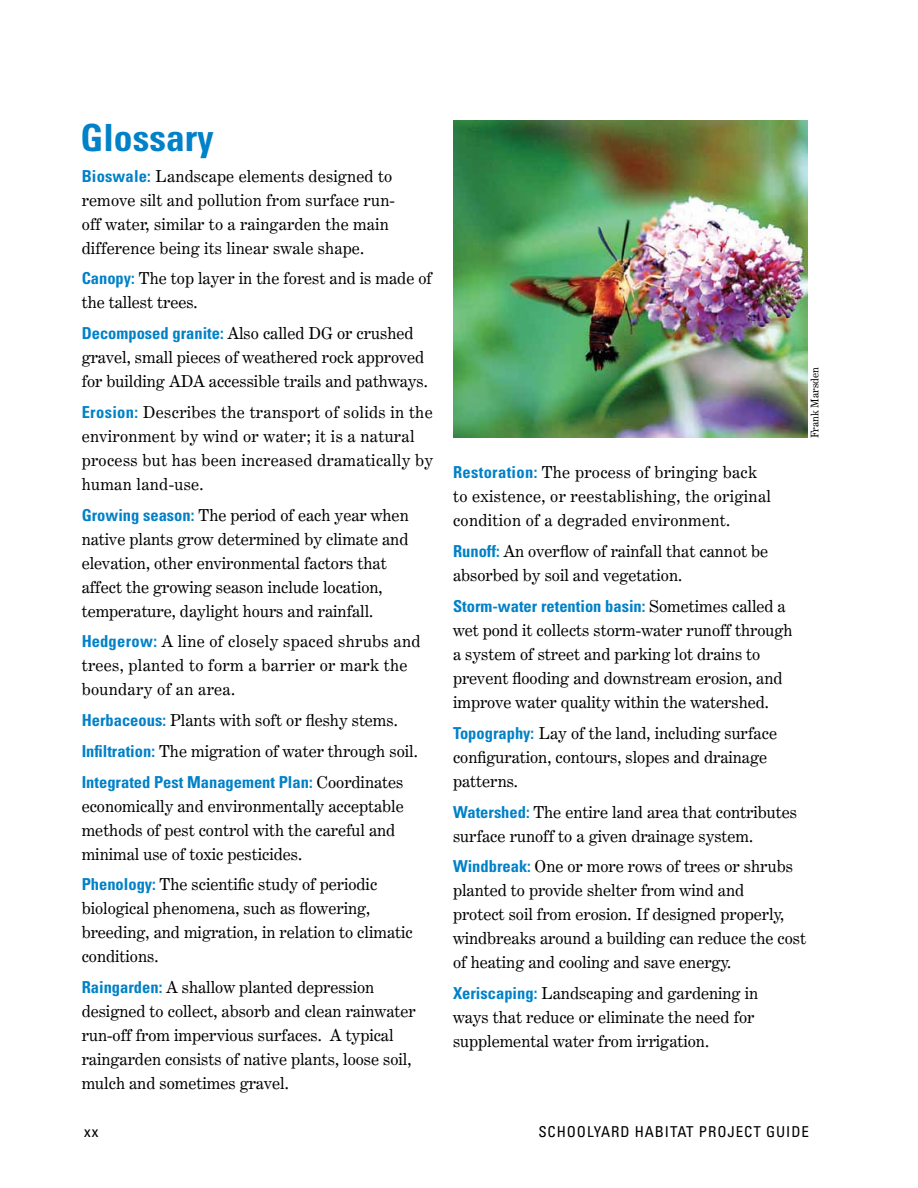
<style>
.page{position:relative;width:918px;height:1188px;background:#fff}
.page>*{position:absolute;margin:0;border:0;box-sizing:border-box;transform-origin:0 0}
.t1{font:700 condensed 37.5px "Univers";color:#0081c8}
.t2{font:16.5px/24px "Century Expanded BT";color:#000}
.t3{font:16.5px/24px "Century Expanded BT";letter-spacing:.02em;color:#000}
.t4{font:700 condensed 16.5px "Univers";color:#0081c8}
.t5{font:condensed 15px "Univers";letter-spacing:.06em;color:#000}
.t6{font:10.5px "Century Expanded BT";color:#000}
.s1{font-family:"Univers";font-weight:700;font-stretch:condensed;color:#0081c8}
.s2{font-family:"Century Expanded BT";font-weight:400;font-stretch:normal;color:#000}
</style>
<div class="page">
<img style="left:453px;top:121px;width:354px;height:317px">
<h1 class="t1" style="left:81px;top:114px;width:135px">Glossary</h1>
<p class="t2" style="left:82px;top:163px;width:315px"><span class="s1">Bioswale:</span> Landscape elements designed to remove silt and pollution from surface run&shy;off water, similar to a raingarden the main difference being its linear swale shape.</p>
<p class="t2" style="left:82px;top:266px;width:352px"><span class="s1">Canopy:</span> The top layer in the forest and is made of the tallest trees.</p>
<p class="t2" style="left:82px;top:321px;width:348px"><span class="s1">Decomposed granite:</span> Also called DG or crushed gravel, small pieces of weathered rock approved for building ADA accessible trails and pathways.</p>
<p class="t3" style="left:82px;top:400px;width:353px"><span class="s1">Erosion:</span> Describes the transport of solids in the environment by wind or water; it is a natural process but has been increased dramatically by human land-use.</p>
<p class="t2" style="left:82px;top:503px;width:329px"><span class="s1">Growing season:</span> The period of each year when native plants grow determined by climate and elevation, other environmental factors that affect the growing season include location, temperature, daylight hours and rainfall.</p>
<p class="t3" style="left:82px;top:629px;width:340px"><span class="s1">Hedgerow:</span> A line of closely spaced shrubs and trees, planted to form a barrier or mark the boundary of an area.</p>
<p class="t2" style="left:82px;top:705px;width:338px;line-height:30.8px"><span class="s1">Herbaceous:</span> Plants with soft or fleshy stems.<br><span class="s1">Infiltration:</span> The migration of water through soil.</p>
<p class="t4" style="left:82px;top:772px;width:323px">Integrated Pest Management Plan: <span class="s2">Coordinates</span></p>
<p class="t2" style="left:82px;top:794px;width:324px">economically and environmentally acceptable methods of pest control with the careful and minimal use of toxic pesticides.</p>
<p class="t2" style="left:82px;top:872px;width:333px"><span class="s1">Phenology:</span> The scientific study of periodic biological phenomena, such as flowering, breeding, and migration, in relation to climatic conditions.</p>
<p class="t2" style="left:82px;top:975px;width:336px"><span class="s1">Raingarden:</span> A shallow planted depression designed to collect, absorb and clean rainwater run-off from impervious surfaces. A typical raingarden consists of native plants, loose soil, mulch and sometimes gravel.</p>
<p class="t6" style="left:808px;top:438px;width:72px;rotate:-90deg">Frank Marsden</p>
<p class="t3" style="left:453px;top:460px;width:319px"><span class="s1">Restoration:</span> The process of bringing back to existence, or reestablishing, the original condition of a degraded environment.</p>
<p class="t2" style="left:453px;top:539px;width:317px"><span class="s1">Runoff:</span> An overflow of rainfall that cannot be absorbed by soil and vegetation.</p>
<p class="t4" style="left:453px;top:596px;width:334px">Storm-water retention basin: <span class="s2">Sometimes called a</span></p>
<p class="t2" style="left:453px;top:618px;width:341px">wet pond it collects storm-water runoff through a system of street and parking lot drains to prevent flooding and downstream erosion, and improve water quality within the watershed.</p>
<p class="t2" style="left:453px;top:721px;width:326px"><span class="s1">Topography:</span> Lay of the land, including surface configuration, contours, slopes and drainage patterns.</p>
<p class="t2" style="left:453px;top:799px;width:345px"><span class="s1">Watershed:</span> The entire land area that contributes surface runoff to a given drainage system.</p>
<p class="t2" style="left:453px;top:854px;width:355px"><span class="s1">Windbreak:</span> One or more rows of trees or shrubs planted to provide shelter from wind and<br>protect soil from erosion. If designed properly, windbreaks around a building can reduce the cost of heating and cooling and save energy.</p>
<p class="t2" style="left:453px;top:981px;width:307px"><span class="s1">Xeriscaping:</span> Landscaping and gardening in ways that reduce or eliminate the need for supplemental water from irrigation.</p>
<p class="t5" style="left:84px;top:1122px;width:16px">XX</p>
<p class="t5" style="left:538px;top:1122px;width:272px">SCHOOLYARD HABITAT PROJECT GUIDE</p>
</div>
